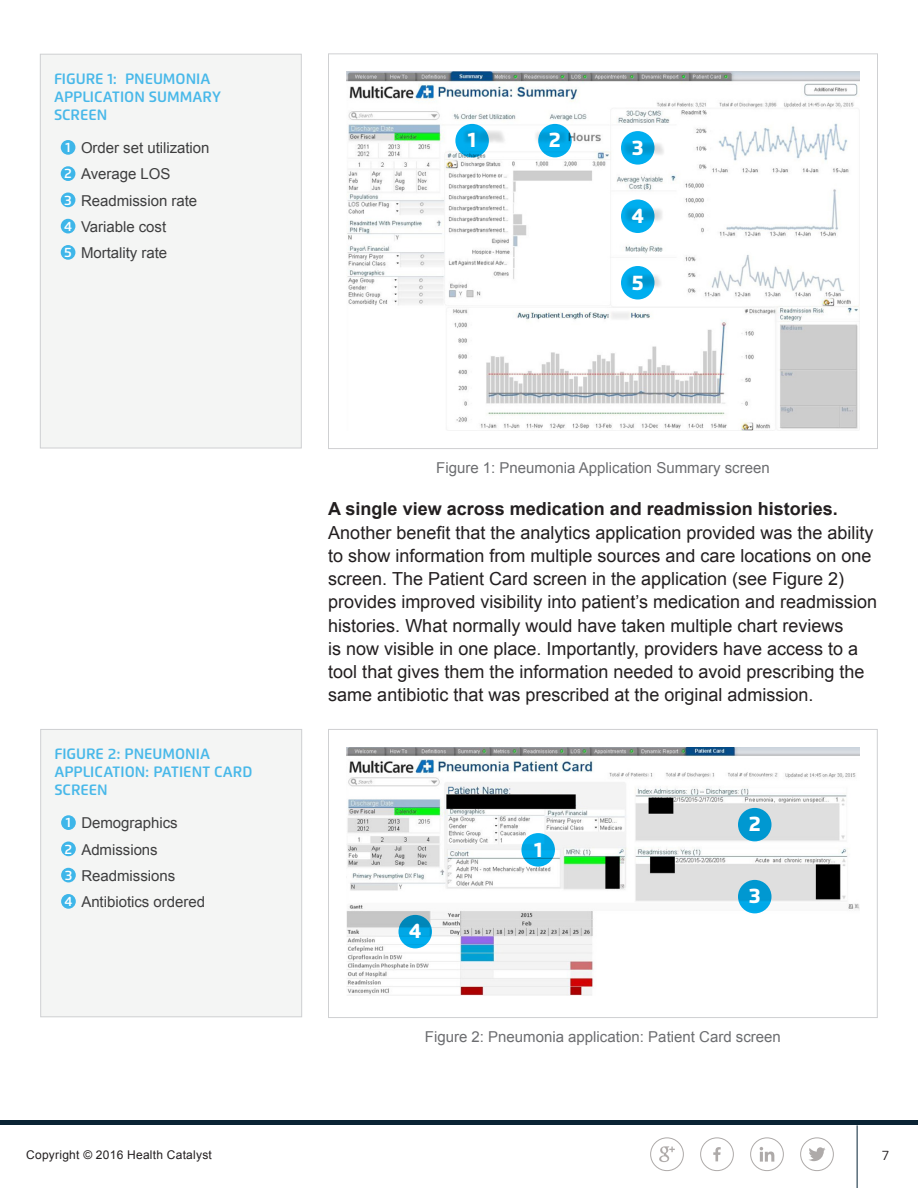
<style>
.page{position:relative;width:918px;height:1188px;background:#fff}
.page>*{position:absolute;margin:0;border:0;box-sizing:border-box;transform-origin:0 0}
.t1{font:800 21px "Flexo";color:#fff}
.Body_Copy{font:18px/23.2px "Arial";color:#231f20}
.Sidebar_bullets{font:15px "Arial";color:#3e3e3f}
.Captions{font:15px "Arial";color:#6c6d70}
.Sidebar_header{font:600 15px/18px "Flexo";color:#48b8e9}
.t2{font:600 13.5px "Flexo";color:#fff}
.t3{font:13.5px "Flexo";color:#231f20}
.t4{font:12px "Arial";letter-spacing:.02em;color:#231f20}
.s1{font-weight:700}
</style>
<div class="page">
<svg style="left:659px;top:1146px;width:16px;height:16px"></svg>
<div style="left:650px;top:1137px;width:34px;height:34px;border:1px solid #aeaaa9;border-radius:50%"></div>
<hr style="left:857px;top:1125px;width:1px;height:63px;background:#062437">
<div style="left:0;top:1120px;width:918px;height:5px;background:#0a2334"></div>
<svg style="left:809px;top:1147px;width:17px;height:14px"></svg>
<div style="left:800px;top:1137px;width:34px;height:34px;border:1px solid #aeaaa9;border-radius:50%"></div>
<svg style="left:713px;top:1147px;width:8px;height:14px"></svg>
<div style="left:700px;top:1137px;width:34px;height:34px;border:1px solid #aeaaa9;border-radius:50%"></div>
<svg style="left:760px;top:1147px;width:14px;height:15px"></svg>
<div style="left:750px;top:1137px;width:34px;height:34px;border:1px solid #aeaaa9;border-radius:50%"></div>
<img style="left:346px;top:72px;width:514px;height:358px">
<img style="left:347px;top:747px;width:512px;height:249px">
<div style="left:328px;top:729px;width:550px;height:289px;border:1px solid #cfd0d2"></div>
<svg style="left:521px;top:833px;width:34px;height:34px"></svg>
<div style="left:738px;top:808px;width:34px;height:33px;background:#0098d1;border-radius:50%"></div>
<svg style="left:738px;top:880px;width:34px;height:33px"></svg>
<svg style="left:398px;top:915px;width:34px;height:33px"></svg>
<svg style="left:455px;top:124px;width:34px;height:33px"></svg>
<svg style="left:538px;top:124px;width:34px;height:33px"></svg>
<svg style="left:621px;top:131px;width:34px;height:34px"></svg>
<svg style="left:621px;top:200px;width:34px;height:33px"></svg>
<svg style="left:621px;top:266px;width:34px;height:34px"></svg>
<div style="left:40px;top:54px;width:261px;height:394px;background:#f4f5f4"></div>
<div style="left:61px;top:140px;width:14px;height:15px;background:#3eb6e9;border-radius:50%"></div>
<div style="left:61px;top:166px;width:14px;height:15px;background:#3eb6e9;border-radius:50%"></div>
<div style="left:61px;top:193px;width:14px;height:14px;background:#3eb6e9;border-radius:50%"></div>
<div style="left:61px;top:219px;width:14px;height:14px;background:#3eb6e9;border-radius:50%"></div>
<div style="left:61px;top:245px;width:14px;height:15px;background:#3eb6e9;border-radius:50%"></div>
<div style="left:40px;top:54px;width:262px;height:394px;border:1px solid #cfd0d2"></div>
<div style="left:41px;top:729px;width:261px;height:288px;background:#f4f5f4"></div>
<div style="left:61px;top:815px;width:15px;height:15px;background:#3eb6e9;border-radius:50%"></div>
<div style="left:61px;top:842px;width:15px;height:14px;background:#3eb6e9;border-radius:50%"></div>
<div style="left:61px;top:868px;width:15px;height:14px;background:#3eb6e9;border-radius:50%"></div>
<div style="left:61px;top:894px;width:15px;height:15px;background:#3eb6e9;border-radius:50%"></div>
<div style="left:40px;top:729px;width:262px;height:288px;border:1px solid #cfd0d2"></div>
<p class="Sidebar_header" style="left:54px;top:70px;width:169px">FIGURE 1: PNEUMONIA<br>APPLICATION SUMMARY<br>SCREEN</p>
<p class="t2" style="left:66px;top:139px;width:6px">1</p>
<p class="Sidebar_bullets" style="left:81px;top:138px;width:130px">Order set utilization</p>
<p class="t2" style="left:64px;top:165px;width:9px">2</p>
<p class="Sidebar_bullets" style="left:81px;top:164px;width:91px">Average LOS</p>
<p class="t2" style="left:64px;top:192px;width:9px">3</p>
<p class="Sidebar_bullets" style="left:81px;top:191px;width:118px">Readmission rate</p>
<p class="t2" style="left:64px;top:218px;width:9px">4</p>
<p class="Sidebar_bullets" style="left:81px;top:217px;width:87px">Variable cost</p>
<p class="t2" style="left:64px;top:244px;width:9px">5</p>
<p class="Sidebar_bullets" style="left:81px;top:243px;width:88px">Mortality rate</p>
<p class="Sidebar_header" style="left:54px;top:745px;width:200px">FIGURE 2: PNEUMONIA<br>APPLICATION: PATIENT CARD<br>SCREEN</p>
<p class="t2" style="left:66px;top:814px;width:6px">1</p>
<p class="Sidebar_bullets" style="left:81px;top:813px;width:98px">Demographics</p>
<p class="t2" style="left:65px;top:841px;width:9px">2</p>
<p class="Sidebar_bullets" style="left:81px;top:840px;width:78px">Admissions</p>
<p class="t2" style="left:65px;top:867px;width:9px">3</p>
<p class="Sidebar_bullets" style="left:81px;top:866px;width:95px">Readmissions</p>
<p class="t2" style="left:64px;top:893px;width:9px">4</p>
<p class="Sidebar_bullets" style="left:81px;top:892px;width:125px">Antibiotics ordered</p>
<p class="t1" style="left:468px;top:127px;width:10px">1</p>
<p class="t1" style="left:549px;top:127px;width:14px">2</p>
<p class="t1" style="left:632px;top:134px;width:13px">3</p>
<p class="t1" style="left:631px;top:203px;width:14px">4</p>
<p class="t1" style="left:632px;top:269px;width:14px">5</p>
<p class="Captions" style="left:436px;top:458px;width:335px">Figure 1: Pneumonia Application Summary screen</p>
<p class="Body_Copy" style="left:328px;top:498px;width:550px"><span class="s1">A single view across medication and readmission histories.<br></span>Another benefit that the analytics application provided was the ability to show information from multiple sources and care locations on one screen. The Patient Card screen in the application (see Figure 2) provides improved visibility into patient’s medication and readmission histories. What normally would have taken multiple chart reviews<br>is now visible in one place. Importantly, providers have access to a tool that gives them the information needed to avoid prescribing the same antibiotic that was prescribed at the original admission.</p>
<p class="t1" style="left:409px;top:918px;width:14px">4</p>
<p class="t1" style="left:534px;top:836px;width:10px">1</p>
<p class="t1" style="left:749px;top:811px;width:14px">2</p>
<p class="t1" style="left:749px;top:883px;width:13px">3</p>
<p class="Captions" style="left:425px;top:1027px;width:357px">Figure 2: Pneumonia application: Patient Card screen</p>
<p class="t4" style="left:26px;top:1147px;width:187px">Copyright © 2016 Health Catalyst</p>
<p class="t3" style="left:882px;top:1147px;width:8px">7</p>
</div>
